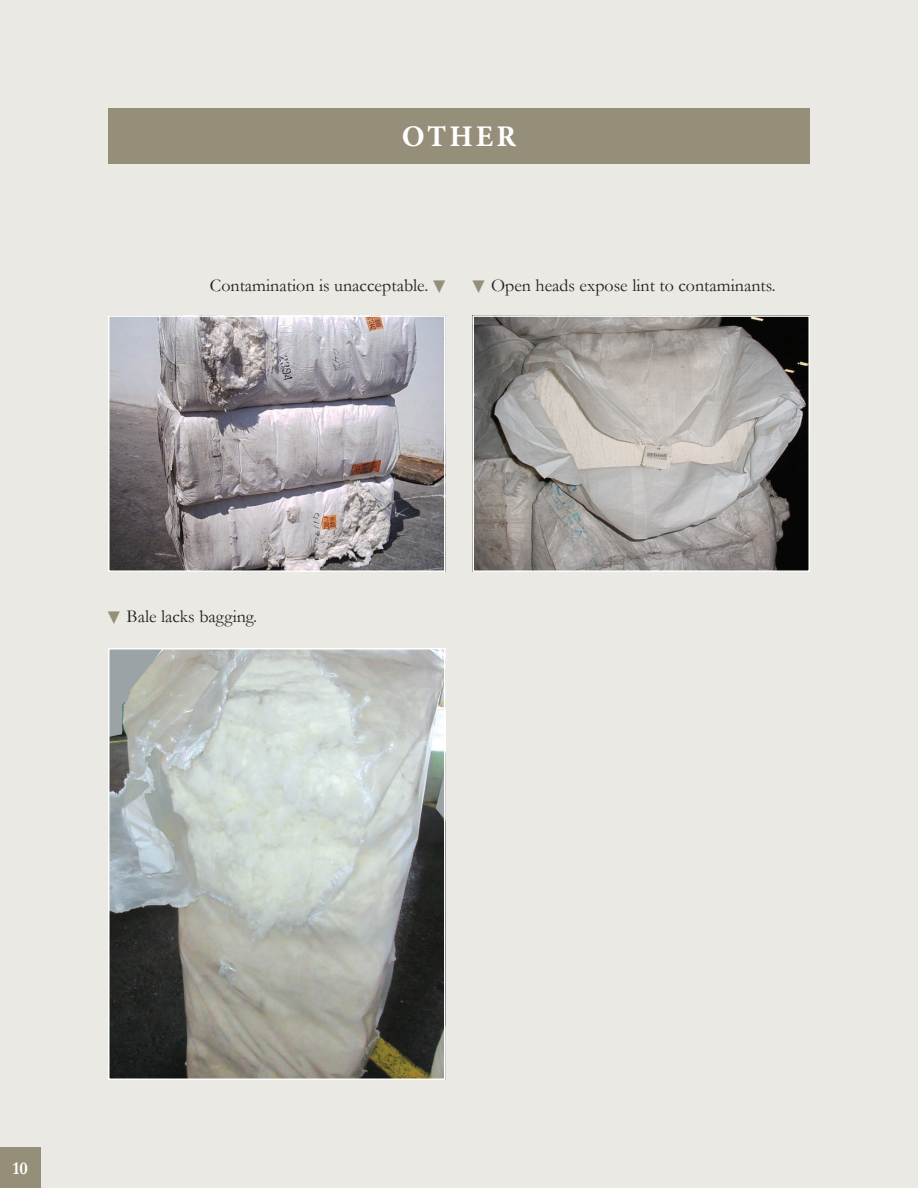
<style>
.page{position:relative;width:918px;height:1188px;background:#eae9e4}
.page>*{position:absolute;margin:0;border:0;box-sizing:border-box;transform-origin:0 0}
.t1{font:700 30px "Minion Pro";letter-spacing:.1em;color:#fff}
.t2{font:25.5px/39.2px "Minion Pro";color:#958e79}
.t3{font:18px "Garamond";color:#231f20}
.t4{font:700 18px "Garamond";color:#fff}
</style>
<div class="page">
<div style="left:0;top:1148px;width:40px;height:40px;background:#958e79"></div>
<div style="left:108px;top:108px;width:702px;height:55px;background:#958e79"></div>
<img style="left:111px;top:318px;width:332px;height:251px">
<div style="left:108px;top:315px;width:338px;height:257px;border:2px solid #fff"></div>
<img style="left:475px;top:318px;width:332px;height:251px">
<div style="left:472px;top:315px;width:338px;height:257px;border:2px solid #fff"></div>
<img style="left:111px;top:651px;width:332px;height:426px">
<div style="left:108px;top:648px;width:338px;height:432px;border:2px solid #fff"></div>
<h1 class="t1" style="left:402px;top:116px;width:116px">OTHER</h1>
<p class="t3" style="left:210px;top:273px;width:220px">Contamination is unacceptable.</p>
<h2 class="t2" style="left:418px;top:294px;width:17px;rotate:-90deg">◀ ◀</h2>
<p class="t3" style="left:491px;top:273px;width:286px">Open heads expose lint to contaminants.</p>
<h2 class="t2" style="left:93px;top:625px;width:17px;rotate:-90deg">◀</h2>
<p class="t3" style="left:127px;top:604px;width:132px">Bale lacks bagging.</p>
<p class="t4" style="left:12px;top:1156px;width:17px">10</p>
</div>
